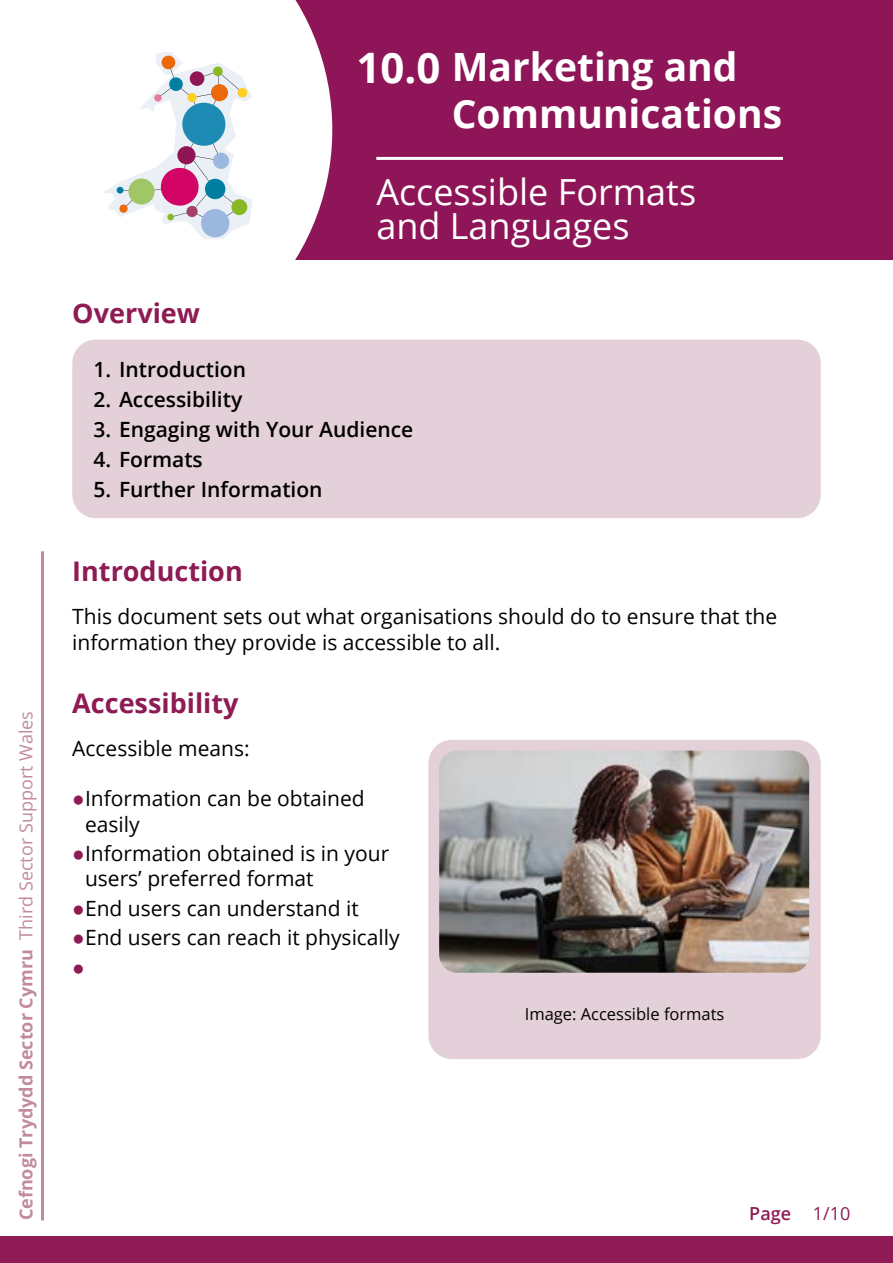
<style>
.page{position:relative;width:893px;height:1263px;background:#fff}
.page>*{position:absolute;margin:0;border:0;box-sizing:border-box;transform-origin:0 0}
.MainSectionHeading{font:700 42px "Open Sans";color:#fff}
.MainSectionHeading-2{font:700 39px/46.8px "Open Sans";color:#fff}
.MainSubSectionHeadin{font:36px "Open Sans";color:#fff}
.SectionHeading-Purpl{font:700 27px "Open Sans";color:#8e1b54}
.Paragraph-Standard{font:21px/25.2px "Open Sans";color:#000}
.Paragraph-Overview{font:600 21px "Open Sans";color:#000}
.t1{font:21px "Helvetica";color:#8e1b54}
.t2{font:700 18px "Open Sans";color:#c18aa0}
.t3{font:600 18px "Open Sans";color:#8e1b54}
.Paragraph-ImageCapti{font:16.5px "Open Sans";color:#000}
.s1{font-weight:400}
.s2{font-family:"Helvetica";color:#8e1b54}
</style>
<div class="page">
<div style="left:0;top:0;width:893px;height:259px;background:#8e1558"></div>
<div style="left:0;top:0;width:333px;height:259px;background:#fff"></div>
<hr style="left:41px;top:551px;width:3px;height:669px;background:#c18aa0">
<div style="left:72px;top:340px;width:749px;height:178px;background:#e4d0d9;border-radius:23px"></div>
<hr style="left:376px;top:157px;width:407px;height:3px;background:#fff">
<svg style="left:102px;top:52px;width:150px;height:187px"></svg>
<div style="left:190px;top:71px;width:14px;height:15px;background:#8f1554;border-radius:50%"></div>
<div style="left:211px;top:84px;width:17px;height:17px;background:#eb690c;border-radius:50%"></div>
<div style="left:213px;top:66px;width:10px;height:10px;background:#89b825;border-radius:50%"></div>
<div style="left:0;top:1236px;width:893px;height:27px;background:#8e1b54"></div>
<div style="left:428px;top:740px;width:393px;height:319px;background:#e4d0d9;border-radius:23px"></div>
<img style="left:439px;top:750px;width:370px;height:223px">
<p class="t2" style="left:13px;top:1220px;width:511px;rotate:-90deg">Cefnogi Trydydd Sector Cymru <span class="s1">Third Sector Support Wales</span></p>
<h1 class="MainSectionHeading" style="left:357px;top:38px;width:85px">10.0</h1>
<h1 class="MainSectionHeading-2" style="left:452px;top:42px;width:332px">Marketing and<br>Communications</h1>
<h2 class="MainSubSectionHeadin" style="left:376px;top:167px;width:321px">Accessible Formats</h2>
<h3 class="SectionHeading-Purpl" style="left:72px;top:294px;width:129px">Overview</h3>
<h2 class="MainSubSectionHeadin" style="left:376px;top:201px;width:255px">and Languages</h2>
<p class="Paragraph-Overview" style="left:94px;top:355px;width:154px">1. Introduction</p>
<p class="Paragraph-Overview" style="left:94px;top:385px;width:150px">2. Accessibility</p>
<p class="Paragraph-Overview" style="left:94px;top:415px;width:321px">3. Engaging with Your Audience</p>
<p class="Paragraph-Overview" style="left:94px;top:445px;width:111px">4. Formats</p>
<p class="Paragraph-Overview" style="left:94px;top:475px;width:231px">5. Further Information</p>
<h3 class="SectionHeading-Purpl" style="left:72px;top:552px;width:172px">Introduction</h3>
<p class="Paragraph-Standard" style="left:72px;top:604px;width:706px">This document sets out what organisations should do to ensure that the information they provide is accessible to all.</p>
<h3 class="SectionHeading-Purpl" style="left:72px;top:684px;width:168px">Accessibility</h3>
<p class="Paragraph-Standard" style="left:72px;top:735px;width:179px">Accessible means:</p>
<p class="Paragraph-Standard" style="left:85px;top:785px;width:281px;text-indent:-13px"><span class="s2">●</span>Information can be obtained easily</p>
<p class="Paragraph-Standard" style="left:85px;top:840px;width:306px;text-indent:-13px"><span class="s2">●</span>Information obtained is in your users’ preferred format</p>
<p class="Paragraph-Standard" style="left:72px;top:895px;width:288px"><span class="s2">●</span>End users can understand it</p>
<p class="Paragraph-Standard" style="left:72px;top:924px;width:329px"><span class="s2">●</span>End users can reach it physically</p>
<p class="t1" style="left:72px;top:951px;width:14px">●</p>
<p class="Paragraph-ImageCapti" style="left:525px;top:1003px;width:201px">Image: Accessible formats</p>
<p class="t3" style="left:749px;top:1201px;width:103px">Page <span class="s1">1/10</span></p>
</div>
